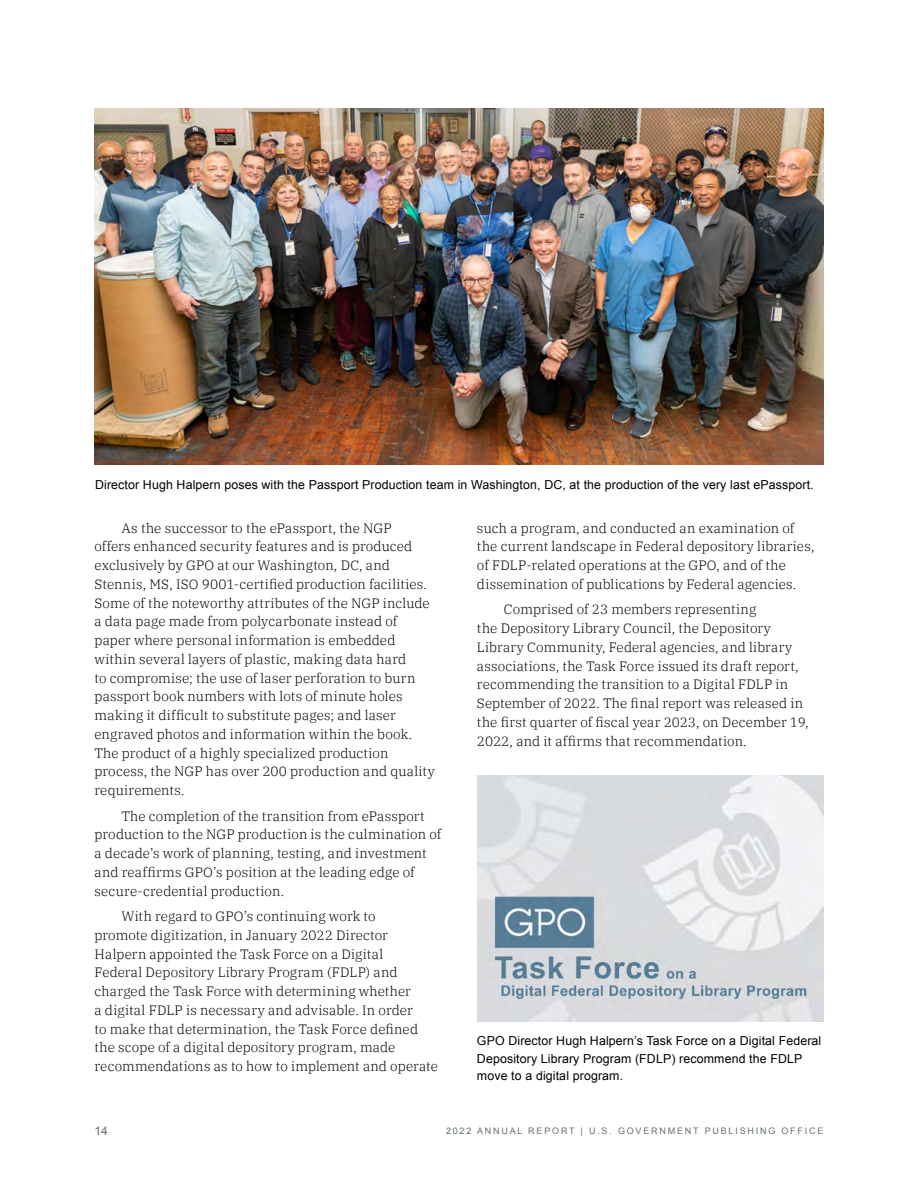
<style>
.page{position:relative;width:918px;height:1188px;background:#fff}
.page>*{position:absolute;margin:0;border:0;box-sizing:border-box;transform-origin:0 0}
.t1{font:13.5px/18.8px "IBM Plex Serif Light 2";letter-spacing:.015em;color:#000}
.t2{font:300 13.5px/18.8px "IBM Plex Serif";letter-spacing:.015em;color:#000}
.t3{font:12.3px/17.2px "Arial MT2";letter-spacing:.01em;color:#000}
.t4{font:12.3px "Arial";letter-spacing:.01em;color:#000}
.t5{font:12px "Arial";color:#646e74}
.t6{font:9px "Arial";letter-spacing:.2em;color:#646e74}
</style>
<div class="page">
<img style="left:95px;top:108px;width:729px;height:357px">
<img style="left:477px;top:776px;width:347px;height:245px">
<p class="t3" style="left:95px;top:476px;width:720px">Director Hugh Halpern poses with the Passport Production team in Washington, DC, at the production of the very last ePassport.</p>
<p class="t1" style="left:94px;top:517px;width:319px;text-align:center">As the successor to the ePassport, the NGP<br>offers enhanced security features and is produced</p>
<p class="t2" style="left:94px;top:555px;width:334px">exclusively by GPO at our Washington, DC, and<br>Stennis, MS, ISO 9001-certified production facilities.</p>
<p class="t1" style="left:94px;top:592px;width:337px">Some of the noteworthy attributes of the NGP include a data page made from polycarbonate instead of paper where personal information is embedded within several layers of plastic, making data hard<br>to compromise; the use of laser perforation to burn passport book numbers with lots of minute holes</p>
<p class="t2" style="left:94px;top:705px;width:303px">making it difficult to substitute pages; and laser</p>
<p class="t1" style="left:94px;top:724px;width:319px">engraved photos and information within the book.<br>The product of a highly specialized production</p>
<p class="t2" style="left:94px;top:761px;width:342px">process, the NGP has over 200 production and quality requirements.</p>
<p class="t1" style="left:94px;top:805px;width:348px;text-indent:27px">The completion of the transition from ePassport production to the NGP production is the culmination of a decade’s work of planning, testing, and investment</p>
<p class="t2" style="left:94px;top:862px;width:322px">and reaffirms GPO’s position at the leading edge of</p>
<p class="t1" style="left:94px;top:880px;width:191px">secure-credential production.</p>
<p class="t2" style="left:94px;top:906px;width:295px;text-indent:27px">With regard to GPO’s continuing work to promote digitization, in January 2022 Director</p>
<p class="t1" style="left:94px;top:943px;width:290px">Halpern appointed the Task Force on a Digital</p>
<p class="t2" style="left:94px;top:962px;width:305px">Federal Depository Library Program (FDLP) and</p>
<p class="t1" style="left:94px;top:981px;width:320px">charged the Task Force with determining whether a digital FDLP is necessary and advisable. In order</p>
<p class="t2" style="left:94px;top:1018px;width:325px">to make that determination, the Task Force defined</p>
<p class="t1" style="left:94px;top:1037px;width:345px">the scope of a digital depository program, made recommendations as to how to implement and operate</p>
<p class="t1" style="left:477px;top:517px;width:339px">such a program, and conducted an examination of the current landscape in Federal depository libraries, of FDLP-related operations at the GPO, and of the dissemination of publications by Federal agencies.</p>
<p class="t1" style="left:477px;top:599px;width:323px;text-indent:27px">Comprised of 23 members representing<br>the Depository Library Council, the Depository Library Community, Federal agencies, and library associations, the Task Force issued its draft report, recommending the transition to a Digital FDLP in</p>
<p class="t2" style="left:477px;top:693px;width:333px">September of 2022. The final report was released in the first quarter of fiscal year 2023, on December 19,<br>2022, and it affirms that recommendation.</p>
<p class="t3" style="left:477px;top:1033px;width:346px">GPO Director Hugh Halpern’s Task Force on a Digital Federal<br>Depository Library Program (FDLP) recommend the FDLP</p>
<p class="t4" style="left:477px;top:1068px;width:148px">move to a digital program.</p>
<p class="t5" style="left:94px;top:1123px;width:15px">14</p>
<p class="t6" style="left:446px;top:1125px;width:379px">2022 ANNUAL REPORT | U.S. GOVERNMENT PUBLISHING OFFICE</p>
</div>
